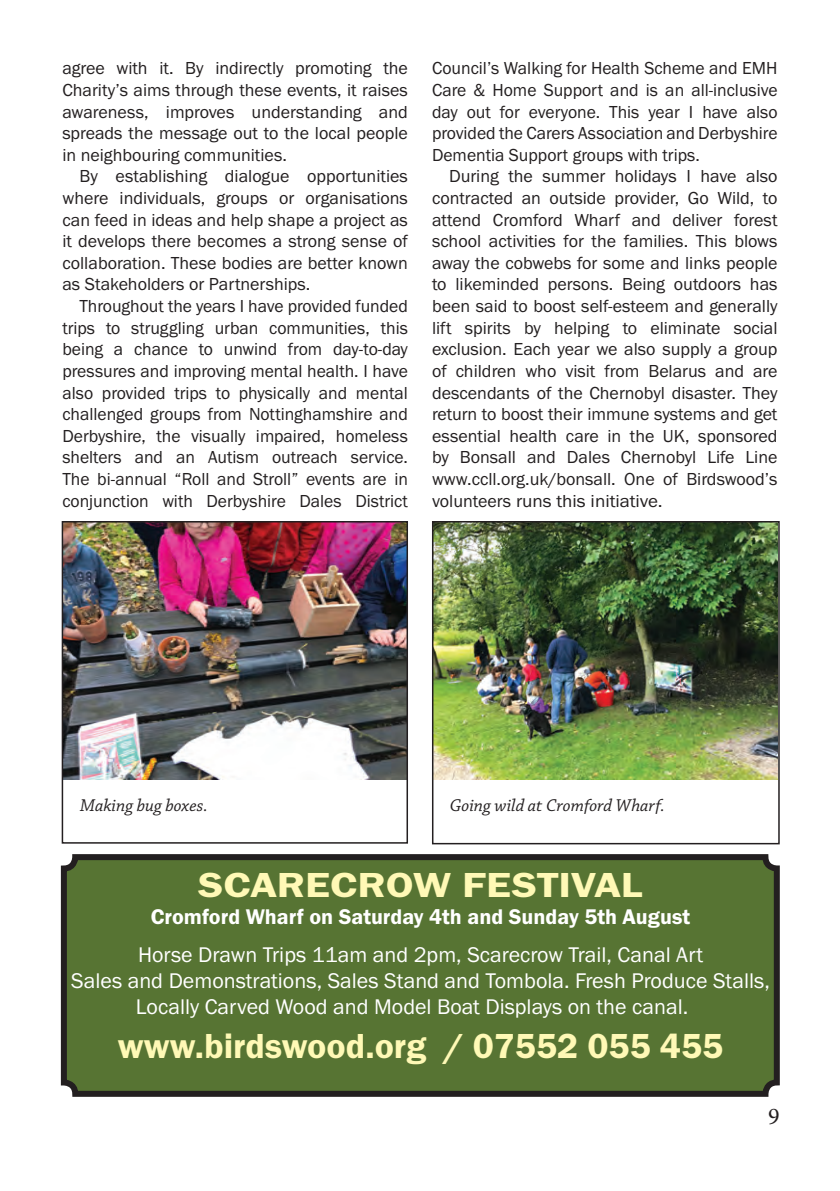
<style>
.page{position:relative;width:840px;height:1191px;background:#fff}
.page>*{position:absolute;margin:0;border:0;box-sizing:border-box;transform-origin:0 0}
.t1{font:36px "Franklin Gothic URW Dem";color:#fff9b6}
.t2{font:36px "Franklin Gothic URW Dem";color:#fff9b6;scale:1.21 1}
.t3{font:24px "Minion Pro";color:#231f20}
.t4{font:22px "Franklin Gothic URW Boo";color:#fff}
.t5{font:22px "Franklin Gothic URW Dem";color:#fff}
.t6{font:18px/21.6px "Franklin Gothic URW Boo";color:#231f20;text-align:justify}
.t7{font:italic 18px "Chaparral Pro";color:#231f20}
</style>
<div class="page">
<img style="left:65px;top:524px;width:340px;height:255px">
<img style="left:434px;top:524px;width:342px;height:255px">
<div style="left:64px;top:857px;width:712px;height:236px;background:#577433;border-radius:11px"></div>
<div style="left:61px;top:854px;width:718px;height:242px;border:6px solid #231f20;border-radius:11px"></div>
<div style="left:62px;top:521px;width:346px;height:322px;border:2px solid #231f20"></div>
<div style="left:431px;top:521px;width:348px;height:323px;border:2px solid #231f20"></div>
<p class="t6" style="left:62px;top:57px;width:347px">agree with it. By indirectly promoting the Charity’s aims through these events, it raises awareness, improves understanding and spreads the message out to the local people in neighbouring communities.</p>
<p class="t6" style="left:62px;top:165px;width:347px;text-indent:17px">By establishing dialogue opportunities where individuals, groups or organisations can feed in ideas and help shape a project as it develops there becomes a strong sense of collaboration. These bodies are better known as Stakeholders or Partnerships.</p>
<p class="t6" style="left:62px;top:295px;width:347px;text-indent:17px">Throughout the years I have provided funded trips to struggling urban communities, this being a chance to unwind from day-to-day pressures and improving mental health. I have also provided trips to physically and mental challenged groups from Nottinghamshire and Derbyshire, the visually impaired, homeless shelters and an Autism outreach service.<br>The bi-annual “Roll and Stroll” events are in conjunction with Derbyshire Dales District</p>
<p class="t6" style="left:432px;top:57px;width:347px">Council’s Walking for Health Scheme and EMH Care &amp; Home Support and is an all-inclusive day out for everyone. This year I have also provided the Carers Association and Derbyshire Dementia Support groups with trips.</p>
<p class="t6" style="left:432px;top:165px;width:347px;text-indent:17px">During the summer holidays I have also contracted an outside provider, Go Wild, to attend Cromford Wharf and deliver forest school activities for the families. This blows away the cobwebs for some and links people to likeminded persons. Being outdoors has been said to boost self-esteem and generally lift spirits by helping to eliminate social exclusion. Each year we also supply a group of children who visit from Belarus and are descendants of the Chernobyl disaster. They return to boost their immune systems and get essential health care in the UK, sponsored by Bonsall and Dales Chernobyl Life Line www.ccll.org.uk/bonsall. One of Birdswood’s volunteers runs this initiative.</p>
<p class="t7" style="left:80px;top:795px;width:129px">Making bug boxes.</p>
<p class="t7" style="left:449px;top:795px;width:216px">Going wild at Cromford Wharf.</p>
<h1 class="t2" style="left:198px;top:863px;width:369px">SCARECROW FESTIVAL</h1>
<p class="t5" style="left:151px;top:903px;width:540px">Cromford Wharf on Saturday 4th and Sunday 5th August</p>
<p class="t4" style="left:138px;top:940px;width:566px">Horse Drawn Trips 11am and 2pm, Scarecrow Trail, Canal Art</p>
<p class="t4" style="left:71px;top:967px;width:700px">Sales and Demonstrations, Sales Stand and Tombola. Fresh Produce Stalls,</p>
<p class="t4" style="left:136px;top:993px;width:553px">Locally Carved Wood and Model Boat Displays on the canal.</p>
<h1 class="t1" style="left:118px;top:1023px;width:606px">www.birdswood.org / 07552 055 455</h1>
<h2 class="t3" style="left:767px;top:1099px;width:13px">9</h2>
</div>
